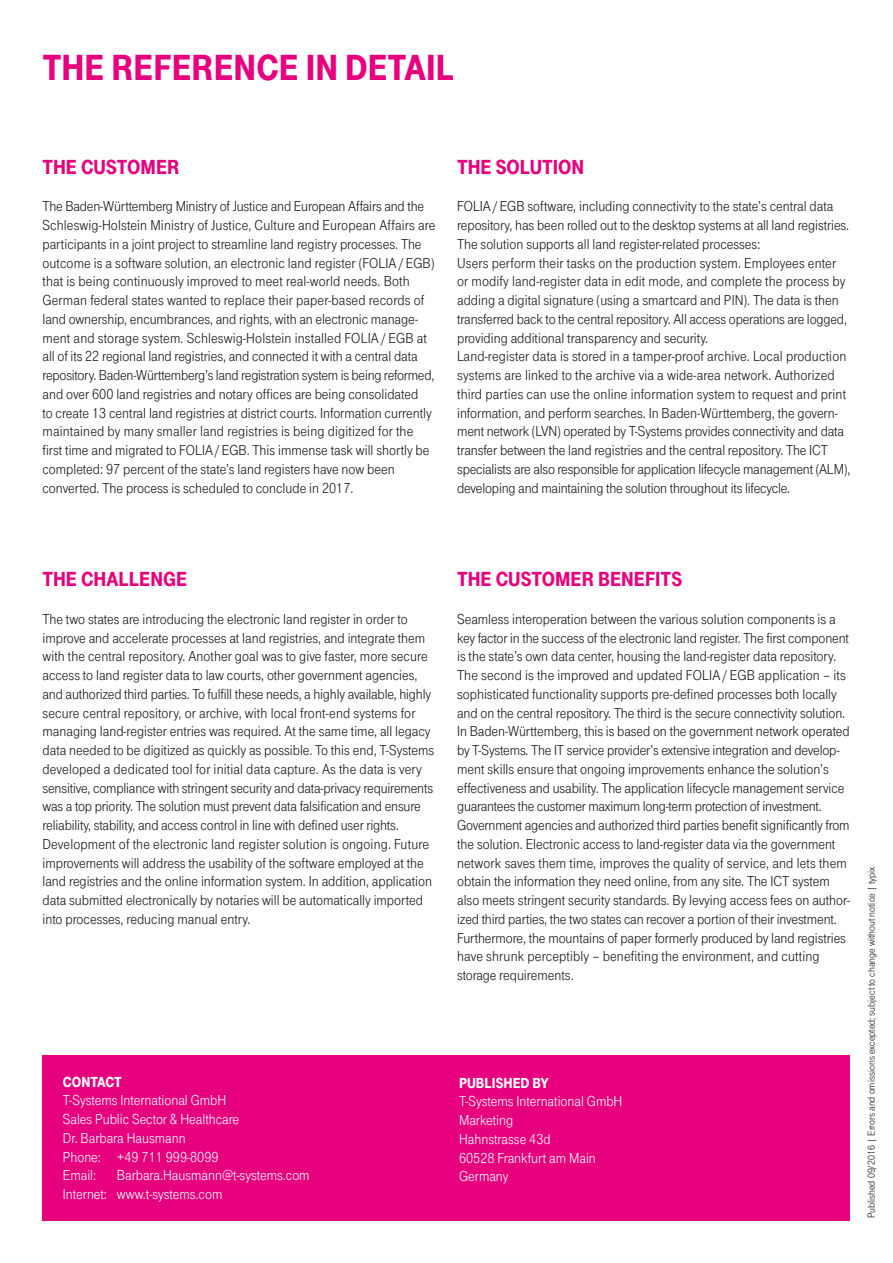
<style>
.page{position:relative;width:893px;height:1263px;background:#fff}
.page>*{position:absolute;margin:0;border:0;box-sizing:border-box;transform-origin:0 0}
.t1{font:900 37.5px "Tele Grotesk Headline";color:#e6007d}
.t2{font:900 21px "Tele Grotesk Headline";color:#e6007d}
.t3{font:15px/18.8px "Tele Grotesk Norm";color:#1a1a18}
.t4{font:15px/18.8px "Tele Grotesk Norm";color:#fff}
.t5{font:900 15px "Tele Grotesk Headline";letter-spacing:-.005em;color:#fff}
.t6{font:10.5px "Tele Grotesk Norm";color:#1a1a18}
</style>
<div class="page">
<div style="left:43px;top:1055px;width:807px;height:165px;background:#e6007d"></div>
<h1 class="t1" style="left:43px;top:47px;width:413px">THE REFERENCE IN DETAIL</h1>
<h2 class="t2" style="left:43px;top:155px;width:139px">THE CUSTOMER</h2>
<p class="t3" style="left:43px;top:197px;width:394px">The Baden-Württemberg Ministry of Justice and European Affairs and the Schleswig-Holstein Ministry of Justice, Culture and European Affairs are participants in a joint project to streamline land registry processes. The outcome is a software solution, an electronic land register (FOLIA / EGB) that is being continuously improved to meet real-world needs. Both German federal states wanted to replace their paper-based records of land ownership, encumbrances, and rights, with an electronic manage&shy;ment and storage system. Schleswig-Holstein installed FOLIA / EGB at all of its 22 regional land registries, and connected it with a central data repository. Baden-Württemberg’s land registration system is being reformed, and over 600 land registries and notary offices are being consolidated<br>to create 13 central land registries at district courts. Information currently maintained by many smaller land registries is being digitized for the first time and migrated to FOLIA/ EGB. This immense task will shortly be completed: 97 percent of the state’s land registers have now been converted. The process is scheduled to conclude in 2017.</p>
<h2 class="t2" style="left:457px;top:155px;width:129px">THE SOLUTION</h2>
<p class="t3" style="left:457px;top:197px;width:395px">FOLIA/ EGB software, including connectivity to the state’s central data repository, has been rolled out to the desktop systems at all land registries.<br>The solution supports all land register-related processes:<br>Users perform their tasks on the production system. Employees enter or modify land-register data in edit mode, and complete the process by adding a digital signature (using a smartcard and PIN). The data is then transferred back to the central repository. All access operations are logged, providing additional transparency and security.<br>Land-register data is stored in a tamper-proof archive. Local production systems are linked to the archive via a wide-area network. Authorized third parties can use the online information system to request and print information, and perform searches. In Baden-Württemberg, the govern&shy;ment network (LVN) operated by T-Systems provides connectivity and data transfer between the land registries and the central repository. The ICT specialists are also responsible for application lifecycle management (ALM), developing and maintaining the solution throughout its lifecycle.</p>
<h2 class="t2" style="left:43px;top:568px;width:146px">THE CHALLENGE</h2>
<p class="t3" style="left:43px;top:610px;width:393px">The two states are introducing the electronic land register in order to improve and accelerate processes at land registries, and integrate them with the central repository. Another goal was to give faster, more secure access to land register data to law courts, other government agencies, and authorized third parties. To fulfill these needs, a highly available, highly secure central repository, or archive, with local front-end systems for managing land-register entries was required. At the same time, all legacy data needed to be digitized as quickly as possible. To this end, T-Systems developed a dedicated tool for initial data capture. As the data is very sensitive, compliance with stringent security and data-privacy requirements was a top priority. The solution must prevent data falsification and ensure reliability, stability, and access control in line with defined user rights.<br>Development of the electronic land register solution is ongoing. Future improvements will address the usability of the software employed at the land registries and the online information system. In addition, application data submitted electronically by notaries will be automatically imported into processes, reducing manual entry.</p>
<p class="t5" style="left:63px;top:1073px;width:19px">CONTACT</p>
<p class="t4" style="left:63px;top:1091px;width:178px">T-Systems International GmbH<br>Sales Public Sector &amp; Healthcare<br>Dr. Barbara Hausmann<br>Phone: +49 711 999-8099<br>Email:</p>
<p class="t4" style="left:63px;top:1166px;width:248px;text-indent:54px">Barbara.Hausmann@t-systems.com<br>Internet: www.t-systems.com</p>
<h2 class="t2" style="left:457px;top:568px;width:227px">THE CUSTOMER BENEFITS</h2>
<p class="t3" style="left:457px;top:610px;width:394px">Seamless interoperation between the various solution components is a key factor in the success of the electronic land register. The first component is the state’s own data center, housing the land-register data repository.<br>The second is the improved and updated FOLIA / EGB application – its sophisticated functionality supports pre-defined processes both locally and on the central repository. The third is the secure connectivity solution.<br>In Baden-Württemberg, this is based on the government network operated by T-Systems. The IT service provider’s extensive integration and develop&shy;ment skills ensure that ongoing improvements enhance the solution’s effectiveness and usability. The application lifecycle management service guarantees the customer maximum long-term protection of investment.<br>Government agencies and authorized third parties benefit significantly from the solution. Electronic access to land-register data via the government network saves them time, improves the quality of service, and lets them obtain the information they need online, from any site. The ICT system also meets stringent security standards. By levying access fees on author&shy;ized third parties, the two states can recover a portion of their investment.<br>Furthermore, the mountains of paper formerly produced by land registries have shrunk perceptibly – benefiting the environment, and cutting storage requirements.</p>
<p class="t5" style="left:459px;top:1074px;width:34px">PUBLISHED</p>
<p class="t5" style="left:533px;top:1074px;width:18px">BY</p>
<p class="t4" style="left:459px;top:1092px;width:165px">T-Systems International GmbH<br>Marketing<br>Hahnstrasse 43d<br>60528 Frankfurt am Main<br>Germany</p>
<p class="t6" style="left:865px;top:1218px;width:353px;rotate:-90deg">Published 09/2016 | Errors and omissions excepted; subject to change without notice | typix</p>
</div>
